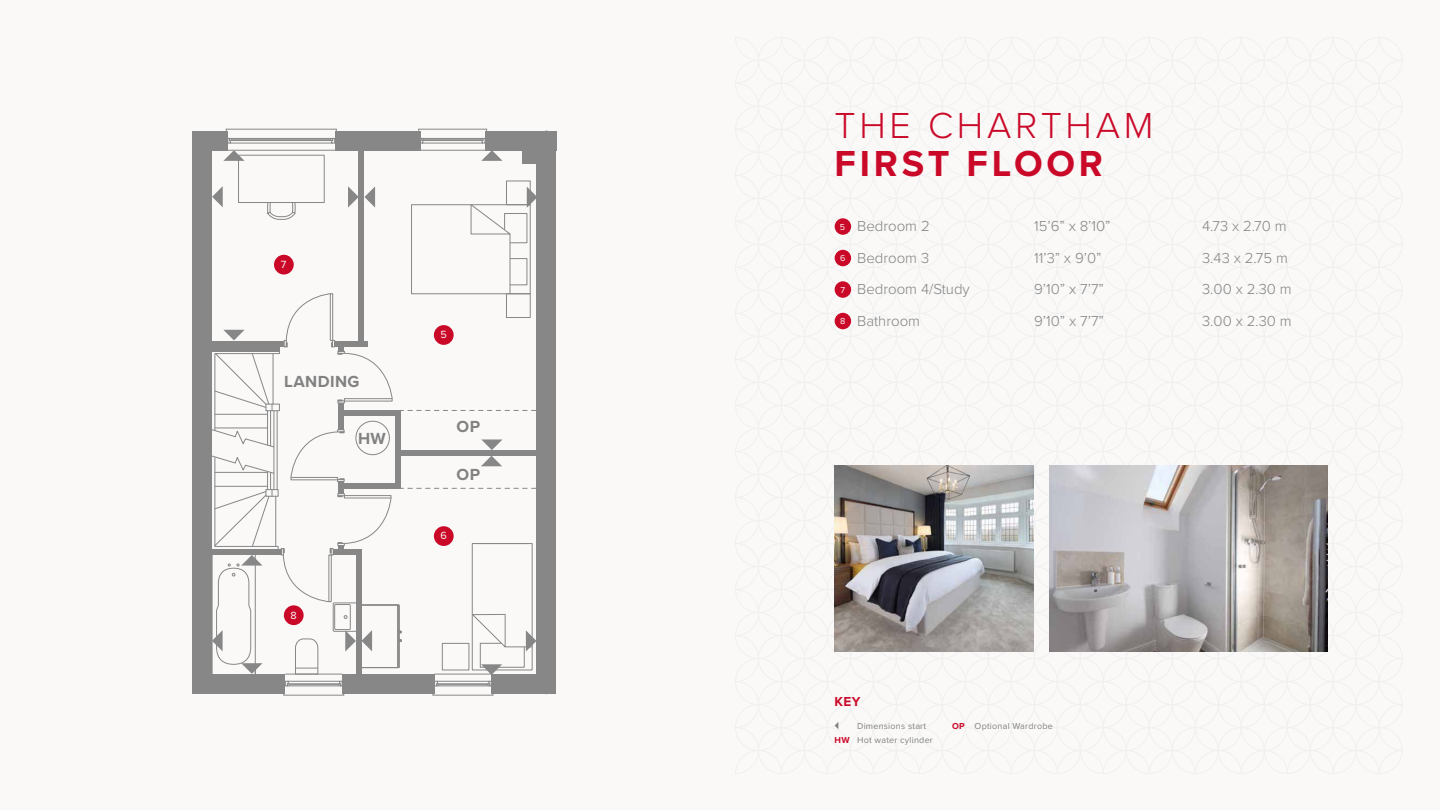
<style>
.page{position:relative;width:1440px;height:810px;background:#faf9f8}
.page>*{position:absolute;margin:0;border:0;box-sizing:border-box;transform-origin:0 0}
.t1{font:300 37.5px "Proxima Nova";letter-spacing:.1em;color:#ca0928}
.t2{font:700 37.5px "Proxima Nova";letter-spacing:.1em;color:#ca0928}
.t3{font:700 16.65px "Proxima Nova";letter-spacing:.025em;color:#828282}
.t4{font:300 15px "Proxima Nova";color:#828282}
.t5{font:700 13.5px "Proxima Nova";letter-spacing:.025em;color:#ca0928}
.t6{font:10.8px "Proxima Nova";color:#faf9f8}
.t7{font:9px/13.5px "Proxima Nova";letter-spacing:.025em;color:#828282}
.t8{font:9px/13.5px "Proxima Nova";letter-spacing:.025em;color:#808080}
.s1{font-weight:400;font-size:9px;color:#faf9f8}
.s2{font-weight:700;color:#ca0928}
.s3{color:#828282}
</style>
<div class="page">
<svg style="left:834px;top:218px;width:494px;height:511px"></svg>
<div style="left:192px;top:131px;width:36px;height:20px;background:#878787"></div>
<div style="left:335px;top:131px;width:85px;height:20px;background:#878787"></div>
<div style="left:485px;top:131px;width:71px;height:20px;background:#878787"></div>
<div style="left:192px;top:141px;width:20px;height:552px;background:#878787"></div>
<div style="left:192px;top:674px;width:93px;height:20px;background:#878787"></div>
<div style="left:342px;top:674px;width:93px;height:20px;background:#878787"></div>
<div style="left:491px;top:674px;width:65px;height:20px;background:#878787"></div>
<div style="left:537px;top:135px;width:19px;height:554px;background:#878787"></div>
<div style="left:522px;top:149px;width:20px;height:15px;background:#878787"></div>
<div style="left:359px;top:147px;width:5px;height:195px;background:#878787"></div>
<svg style="left:420px;top:138px;width:65px;height:6px"></svg>
<hr style="left:424px;top:139px;width:57px;height:1px;background:#878787">
<div style="left:418px;top:129px;width:69px;height:2px;border:1px solid #878787"></div>
<hr style="left:420px;top:150px;width:65px;height:1px;background:#878787">
<svg style="left:228px;top:138px;width:107px;height:6px"></svg>
<hr style="left:231px;top:139px;width:100px;height:1px;background:#878787">
<div style="left:226px;top:129px;width:111px;height:2px;border:1px solid #878787"></div>
<hr style="left:228px;top:150px;width:107px;height:1px;background:#878787">
<div style="left:411px;top:205px;width:119px;height:89px;border:1px solid #878787"></div>
<div style="left:510px;top:258px;width:17px;height:27px;border:1px solid #878787"></div>
<hr style="left:510px;top:234px;width:1px;height:60px;background:#878787">
<div style="left:506px;top:181px;width:24px;height:24px;border:1px solid #878787"></div>
<svg style="left:267px;top:203px;width:28px;height:17px"></svg>
<div style="left:238px;top:155px;width:86px;height:48px;border:1px solid #878787"></div>
<div style="left:274px;top:255px;width:20px;height:20px;background:#ca0928;border-radius:50%"></div>
<svg style="left:212px;top:186px;width:11px;height:21px"></svg>
<svg style="left:223px;top:150px;width:22px;height:11px"></svg>
<svg style="left:348px;top:186px;width:27px;height:22px"></svg>
<svg style="left:470px;top:187px;width:67px;height:56px"></svg>
<svg style="left:481px;top:150px;width:22px;height:11px"></svg>
<svg style="left:212px;top:293px;width:325px;height:393px"></svg>
<img style="left:835px;top:466px;width:199px;height:185px">
<img style="left:1049px;top:466px;width:278px;height:185px">
<p class="t6" style="left:281px;top:256px;width:7px">7</p>
<p class="t3" style="left:284px;top:369px;width:77px">LANDING</p>
<p class="t3" style="left:358px;top:426px;width:29px">HW</p>
<p class="t6" style="left:290px;top:607px;width:8px">8</p>
<p class="t6" style="left:440px;top:327px;width:8px">5</p>
<p class="t3" style="left:457px;top:414px;width:25px">OP</p>
<p class="t3" style="left:457px;top:462px;width:25px">OP</p>
<p class="t6" style="left:440px;top:528px;width:8px">6</p>
<h1 class="t1" style="left:835px;top:98px;width:320px">THE CHARTHAM</h1>
<h1 class="t2" style="left:835px;top:135px;width:270px">FIRST FLOOR</h1>
<p class="t4" style="left:840px;top:215px;width:91px"><span class="s1">5</span> Bedroom 2</p>
<p class="t4" style="left:1034px;top:215px;width:78px">15’6” x 8’10”</p>
<p class="t4" style="left:1202px;top:215px;width:86px">4.73 x 2.70 m</p>
<p class="t4" style="left:840px;top:246px;width:90px"><span class="s1">6</span> Bedroom 3</p>
<p class="t4" style="left:1034px;top:246px;width:69px">11’3” x 9’0”</p>
<p class="t4" style="left:1202px;top:246px;width:87px">3.43 x 2.75 m</p>
<p class="t4" style="left:841px;top:278px;width:131px"><span class="s1">7</span> Bedroom 4/Study</p>
<p class="t4" style="left:1034px;top:278px;width:71px">9’10” x 7’7”</p>
<p class="t4" style="left:1202px;top:278px;width:91px">3.00 x 2.30 m</p>
<p class="t4" style="left:840px;top:309px;width:81px"><span class="s1">8</span> Bathroom</p>
<p class="t4" style="left:1034px;top:309px;width:71px">9’10” x 7’7”</p>
<p class="t4" style="left:1202px;top:309px;width:91px">3.00 x 2.30 m</p>
<p class="t5" style="left:835px;top:691px;width:27px">KEY</p>
<p class="t7" style="left:835px;top:719px;width:100px;text-indent:22px">Dimensions start<br><span class="s2">HW</span> Hot water cylinder</p>
<p class="t7" style="left:952px;top:719px;width:102px"><span class="s2">OP</span> Optional Wardrobe</p>
<p class="t5" style="left:835px;top:693px;width:27px">KEY</p>
<p class="t8" style="left:835px;top:721px;width:100px;text-indent:22px"><span class="s3">Dimensions start<br></span><span class="s2">HW</span> Hot water cylinder</p>
<p class="t8" style="left:945px;top:721px;width:102px"><span class="s2">OP</span> Optional Wardrobe</p>
</div>
